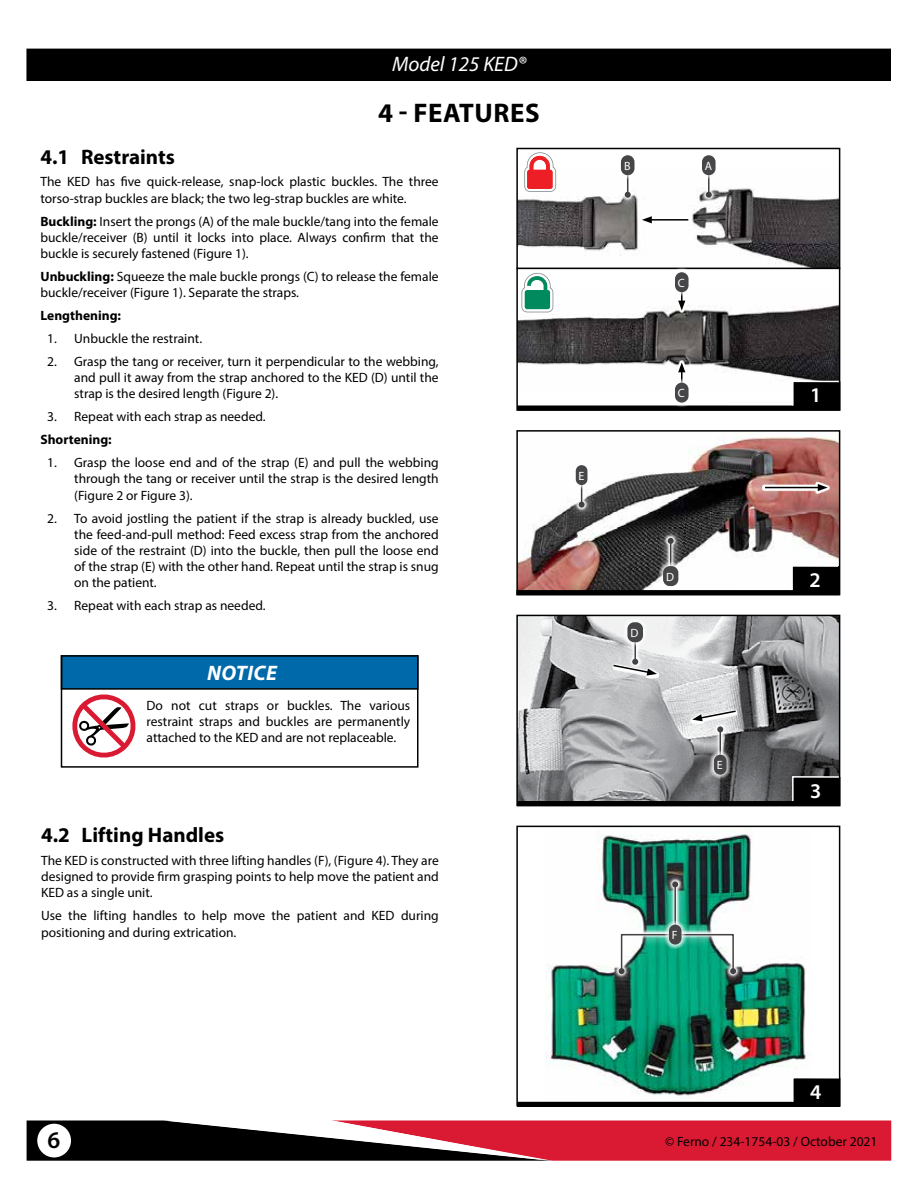
<style>
.page{position:relative;width:918px;height:1188px;background:#fff}
.page>*{position:absolute;margin:0;border:0;box-sizing:border-box;transform-origin:0 0}
.t1{font:700 27px "Myriad Pro";letter-spacing:.02em;color:#000}
.t2{font:600 24px "Myriad Pro";color:#000}
.t3{font:700 21px "Myriad Pro";color:#000}
.t4{font:italic 21px "Myriad Pro";color:#fff}
.t5{font:italic 700 21px "Myriad Pro";letter-spacing:.02em;color:#fff}
.t6{font:600 21px "Myriad Pro";color:#fff}
.t7{font:13.5px/16.2px "Myriad Pro";color:#000;text-align:justify}
.t8{font:700 13.5px "Myriad Pro";color:#000}
.t9{font:12px "Myriad Pro";color:#fff}
.s1{font-weight:700}
</style>
<div class="page">
<div style="left:27px;top:49px;width:863px;height:31px;background:#000"></div>
<div style="left:26px;top:49px;width:865px;height:32px;border:2px solid #000"></div>
<svg style="left:27px;top:1120px;width:864px;height:41px;background:#902c39"></svg>
<div style="left:37px;top:1124px;width:34px;height:33px;background:#fff;border-radius:50%"></div>
<img style="left:519px;top:290px;width:318px;height:90px">
<div style="left:516px;top:268px;width:324px;height:143px;border:2px solid #000"></div>
<svg style="left:676px;top:360px;width:12px;height:18px"></svg>
<hr style="left:681px;top:370px;width:2px;height:24px;background:#000">
<svg style="left:678px;top:362px;width:7px;height:10px"></svg>
<svg style="left:676px;top:297px;width:12px;height:16px"></svg>
<hr style="left:681px;top:279px;width:2px;height:24px;background:#000">
<svg style="left:678px;top:301px;width:7px;height:10px"></svg>
<svg style="left:522px;top:273px;width:31px;height:39px"></svg>
<img style="left:519px;top:171px;width:318px;height:95px">
<div style="left:516px;top:148px;width:324px;height:121px;border:2px solid #000"></div>
<div style="left:640px;top:214px;width:51px;height:12px;background:#fff"></div>
<hr style="left:649px;top:219px;width:39px;height:2px;background:#000">
<svg style="left:642px;top:216px;width:10px;height:7px"></svg>
<svg style="left:524px;top:152px;width:32px;height:40px"></svg>
<img style="left:519px;top:437px;width:318px;height:127px">
<div style="left:516px;top:430px;width:324px;height:165px;border:2px solid #000"></div>
<svg style="left:763px;top:482px;width:67px;height:11px"></svg>
<hr style="left:765px;top:487px;width:55px;height:1px;background:#000">
<svg style="left:818px;top:484px;width:10px;height:7px"></svg>
<img style="left:519px;top:618px;width:318px;height:157px">
<div style="left:516px;top:615px;width:324px;height:191px;border:2px solid #000"></div>
<div style="left:62px;top:655px;width:356px;height:34px;background:#0069aa"></div>
<div style="left:61px;top:654px;width:357px;height:36px;border:2px solid #000"></div>
<div style="left:61px;top:655px;width:357px;height:113px;border:2px solid #000"></div>
<svg style="left:72px;top:687px;width:71px;height:71px"></svg>
<img style="left:545px;top:829px;width:261px;height:247px">
<div style="left:516px;top:826px;width:324px;height:280px;border:2px solid #000"></div>
<div style="left:661px;top:870px;width:29px;height:76px;background:#fff;opacity:.75"></div>
<svg style="left:668px;top:878px;width:14px;height:42px"></svg>
<hr style="left:674px;top:884px;width:2px;height:50px;background:#414042">
<svg style="left:672px;top:881px;width:6px;height:6px"></svg>
<svg style="left:517px;top:380px;width:323px;height:31px"></svg>
<svg style="left:516px;top:564px;width:324px;height:31px"></svg>
<svg style="left:517px;top:775px;width:323px;height:31px;background:#606162"></svg>
<svg style="left:517px;top:1076px;width:323px;height:31px"></svg>
<div style="left:694px;top:152px;width:29px;height:57px;background:#fff"></div>
<svg style="left:702px;top:189px;width:14px;height:13px"></svg>
<hr style="left:708px;top:164px;width:2px;height:31px;background:#414042">
<svg style="left:706px;top:192px;width:6px;height:6px"></svg>
<div style="left:697px;top:151px;width:23px;height:29px;background:#fff"></div>
<div style="left:702px;top:155px;width:14px;height:20px;background:#464547;border-radius:7px"></div>
<div style="left:613px;top:152px;width:29px;height:57px;background:#fff;opacity:.75"></div>
<svg style="left:621px;top:180px;width:14px;height:22px"></svg>
<hr style="left:627px;top:164px;width:1px;height:31px;background:#414042">
<svg style="left:625px;top:192px;width:6px;height:6px"></svg>
<div style="left:616px;top:151px;width:23px;height:29px;background:#fff"></div>
<div style="left:621px;top:155px;width:14px;height:20px;background:#464547;border-radius:7px"></div>
<div style="left:670px;top:268px;width:23px;height:29px;background:#fff"></div>
<div style="left:675px;top:272px;width:14px;height:20px;background:#464547;border-radius:7px"></div>
<div style="left:670px;top:378px;width:23px;height:29px;background:#fff"></div>
<div style="left:675px;top:383px;width:14px;height:20px;background:#464547;border-radius:7px"></div>
<div style="left:656px;top:526px;width:29px;height:57px;background:#fff;opacity:.75"></div>
<svg style="left:664px;top:534px;width:14px;height:27px"></svg>
<hr style="left:670px;top:541px;width:1px;height:31px;background:#414042">
<svg style="left:668px;top:538px;width:6px;height:6px"></svg>
<div style="left:658px;top:561px;width:25px;height:30px;background:#fff;opacity:.75"></div>
<div style="left:663px;top:566px;width:15px;height:20px;background:#464547;border-radius:7px"></div>
<div style="left:567px;top:462px;width:29px;height:57px;background:#fff;opacity:.75"></div>
<svg style="left:575px;top:490px;width:14px;height:22px"></svg>
<hr style="left:581px;top:474px;width:1px;height:31px;background:#414042">
<svg style="left:579px;top:502px;width:6px;height:6px"></svg>
<div style="left:571px;top:460px;width:21px;height:30px;background:#fff"></div>
<div style="left:576px;top:465px;width:11px;height:20px;background:#464547;border-radius:6px"></div>
<div style="left:706px;top:715px;width:29px;height:57px;background:#fff;opacity:.75"></div>
<svg style="left:713px;top:732px;width:14px;height:18px"></svg>
<hr style="left:720px;top:729px;width:1px;height:31px;background:#414042">
<svg style="left:689px;top:705px;width:50px;height:27px"></svg>
<div style="left:709px;top:750px;width:22px;height:29px;background:#fff;opacity:.75"></div>
<div style="left:714px;top:755px;width:13px;height:20px;background:#464547;border-radius:6px"></div>
<div style="left:621px;top:619px;width:29px;height:57px;background:#fff;opacity:.75"></div>
<svg style="left:628px;top:647px;width:14px;height:12px"></svg>
<hr style="left:634px;top:631px;width:2px;height:31px;background:#414042">
<div style="left:623px;top:618px;width:25px;height:29px;background:#fff;opacity:.75"></div>
<div style="left:627px;top:622px;width:16px;height:20px;background:#464547;border-radius:7px"></div>
<svg style="left:610px;top:659px;width:50px;height:21px"></svg>
<div style="left:607px;top:922px;width:80px;height:63px;background:#fff;opacity:.75"></div>
<svg style="left:615px;top:930px;width:49px;height:48px"></svg>
<div style="left:664px;top:922px;width:84px;height:64px;background:#fff;opacity:.75"></div>
<svg style="left:671px;top:930px;width:69px;height:48px"></svg>
<svg style="left:619px;top:933px;width:117px;height:41px"></svg>
<div style="left:664px;top:920px;width:22px;height:29px;background:#fff;opacity:.75"></div>
<div style="left:669px;top:925px;width:13px;height:20px;background:#464547;border-radius:6px"></div>
<h3 class="t4" style="left:392px;top:51px;width:135px">Model 125 KED®</h3>
<h1 class="t1" style="left:378px;top:95px;width:163px">4 - FEATURES</h1>
<h3 class="t3" style="left:40px;top:143px;width:136px">4.1 Restraints</h3>
<p class="t7" style="left:40px;top:174px;width:400px">The KED has five quick-release, snap-lock plastic buckles. The three torso-strap buckles are black; the two leg-strap buckles are white.</p>
<p class="t7" style="left:40px;top:213px;width:400px"><span class="s1">Buckling:</span> Insert the prongs (A) of the male buckle/tang into the female buckle/receiver (B) until it locks into place. Always confirm that the buckle is securely fastened (Figure 1).</p>
<p class="t7" style="left:40px;top:268px;width:400px"><span class="s1">Unbuckling:</span> Squeeze the male buckle prongs (C) to release the female buckle/receiver (Figure 1). Separate the straps.</p>
<p class="t8" style="left:40px;top:307px;width:82px">Lengthening:</p>
<p class="t7" style="left:47px;top:330px;width:156px">1. Unbuckle the restraint.</p>
<p class="t7" style="left:74px;top:353px;width:366px;text-indent:-27px">2. Grasp the tang or receiver, turn it perpendicular to the webbing, and pull it away from the strap anchored to the KED (D) until the strap is the desired length (Figure 2).</p>
<p class="t7" style="left:47px;top:409px;width:220px">3. Repeat with each strap as needed.</p>
<p class="t8" style="left:40px;top:431px;width:73px">Shortening:</p>
<p class="t7" style="left:74px;top:454px;width:366px;text-indent:-27px">1. Grasp the loose end and of the strap (E) and pull the webbing through the tang or receiver until the strap is the desired length (Figure 2 or Figure 3).</p>
<p class="t7" style="left:74px;top:510px;width:366px;text-indent:-27px">2. To avoid jostling the patient if the strap is already buckled, use the feed-and-pull method: Feed excess strap from the anchored side of the restraint (D) into the buckle, then pull the loose end of the strap (E) with the other hand. Repeat until the strap is snug on the patient.</p>
<p class="t7" style="left:47px;top:598px;width:220px">3. Repeat with each strap as needed.</p>
<h3 class="t5" style="left:207px;top:660px;width:72px">NOTICE</h3>
<p class="t7" style="left:147px;top:697px;width:265px">Do not cut straps or buckles. The various restraint straps and buckles are permanently attached to the KED and are not replaceable.</p>
<h3 class="t3" style="left:41px;top:821px;width:185px">4.2 Lifting Handles</h3>
<p class="t7" style="left:41px;top:852px;width:399px">The KED is constructed with three lifting handles (F), (Figure 4). They are designed to provide firm grasping points to help move the patient and KED as a single unit.</p>
<p class="t7" style="left:41px;top:907px;width:399px">Use the lifting handles to help move the patient and KED during positioning and during extrication.</p>
<p class="t9" style="left:579px;top:468px;width:7px">E</p>
<p class="t9" style="left:624px;top:159px;width:8px">B</p>
<p class="t9" style="left:705px;top:159px;width:9px">A</p>
<p class="t9" style="left:678px;top:276px;width:8px">C</p>
<p class="t9" style="left:678px;top:386px;width:8px">C</p>
<p class="t9" style="left:631px;top:625px;width:9px">D</p>
<p class="t9" style="left:666px;top:569px;width:9px">D</p>
<p class="t9" style="left:717px;top:758px;width:7px">E</p>
<p class="t9" style="left:672px;top:928px;width:7px">F</p>
<h3 class="t6" style="left:810px;top:382px;width:13px">1</h3>
<h3 class="t6" style="left:810px;top:567px;width:13px">2</h3>
<h3 class="t6" style="left:810px;top:778px;width:13px">3</h3>
<h3 class="t6" style="left:810px;top:1078px;width:13px">4</h3>
<h2 class="t2" style="left:47px;top:1125px;width:14px">6</h2>
<p class="t7" style="left:665px;top:1133px;width:214px">© Ferno / 234-1754-03 / October 2021</p>
</div>
